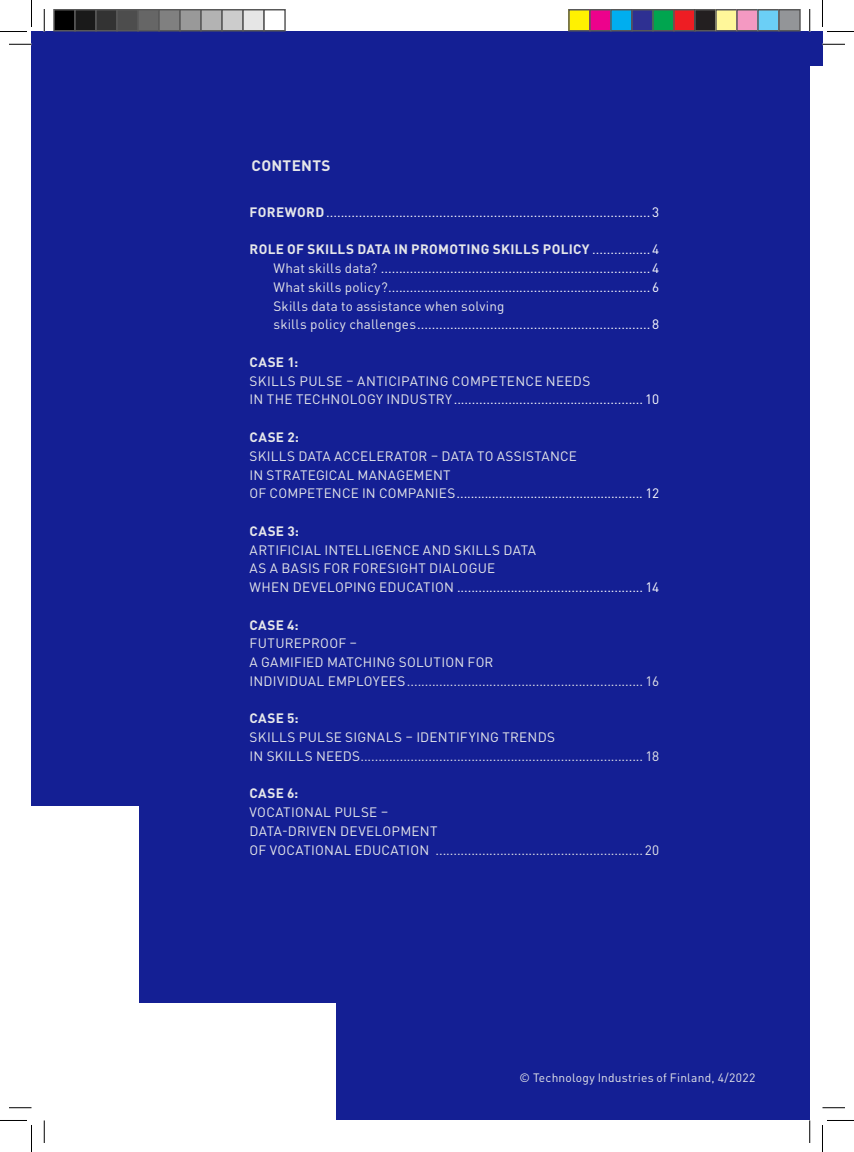
<style>
.page{position:relative;width:854px;height:1152px;background:#fff}
.page>*{position:absolute;margin:0;border:0;box-sizing:border-box;transform-origin:0 0}
.sisällysluettelo{font:700 15px "DIN Pro";letter-spacing:.02em;color:#e6e7e9}
.t1{font:13.5px/18.8px "DIN Pro";letter-spacing:.02em;color:#e6e7e9}
.t2{font:13.5px/18.8px "DIN Pro";letter-spacing:.015em;color:#fff}
.t3{font:700 13.5px "DIN Pro";letter-spacing:.02em;color:#e6e7e9}
.sisällysluettelo_2{font:12px "DIN Pro";letter-spacing:.015em;color:#e6e7e9}
.s1{font-weight:700;color:#e6e7e9}
.s2{font-weight:400;color:#fff}
.s3{color:#e6e7e9}
.s4{font-weight:700}
.s5{color:#fff}
</style>
<div class="page">
<div style="left:32px;top:31px;width:778px;height:1089px;background:#141f94"></div>
<div style="left:41px;top:1002px;width:295px;height:118px;background:#fff"></div>
<div style="left:32px;top:806px;width:107px;height:314px;background:#fff"></div>
<svg style="left:9px;top:44px;width:23px;height:1px"></svg>
<svg style="left:822px;top:44px;width:23px;height:1px"></svg>
<svg style="left:9px;top:1107px;width:23px;height:1px"></svg>
<svg style="left:822px;top:1107px;width:23px;height:1px"></svg>
<svg style="left:44px;top:9px;width:1px;height:22px"></svg>
<svg style="left:44px;top:1120px;width:1px;height:23px"></svg>
<svg style="left:809px;top:9px;width:1px;height:22px"></svg>
<svg style="left:809px;top:1120px;width:1px;height:23px"></svg>
<svg style="left:0;top:0;width:32px;height:32px"></svg>
<svg style="left:0;top:1120px;width:32px;height:32px"></svg>
<svg style="left:822px;top:0;width:32px;height:32px"></svg>
<svg style="left:822px;top:1120px;width:32px;height:32px"></svg>
<div style="left:54px;top:10px;width:21px;height:21px;background:#000"></div>
<div style="left:53px;top:9px;width:23px;height:22px;border:2px solid #595959"></div>
<div style="left:75px;top:10px;width:21px;height:21px;background:#1a1a1a"></div>
<div style="left:74px;top:9px;width:23px;height:22px;border:2px solid #595959"></div>
<div style="left:96px;top:10px;width:21px;height:21px;background:#333"></div>
<div style="left:95px;top:9px;width:23px;height:22px;border:2px solid #595959"></div>
<div style="left:117px;top:10px;width:21px;height:21px;background:#4d4d4d"></div>
<div style="left:116px;top:9px;width:23px;height:22px;border:2px solid #595959"></div>
<div style="left:138px;top:10px;width:21px;height:21px;background:#666"></div>
<div style="left:137px;top:9px;width:23px;height:22px;border:2px solid #595959"></div>
<div style="left:159px;top:10px;width:21px;height:21px;background:#808080"></div>
<div style="left:158px;top:9px;width:23px;height:22px;border:2px solid #595959"></div>
<div style="left:180px;top:10px;width:21px;height:21px;background:#999"></div>
<div style="left:179px;top:9px;width:23px;height:22px;border:2px solid #595959"></div>
<div style="left:201px;top:10px;width:21px;height:21px;background:#b3b3b3"></div>
<div style="left:200px;top:9px;width:23px;height:22px;border:2px solid #595959"></div>
<div style="left:222px;top:10px;width:21px;height:21px;background:#ccc"></div>
<div style="left:221px;top:9px;width:23px;height:22px;border:2px solid #595959"></div>
<div style="left:243px;top:10px;width:21px;height:21px;background:#e6e6e6"></div>
<div style="left:242px;top:9px;width:23px;height:22px;border:2px solid #595959"></div>
<div style="left:263px;top:9px;width:23px;height:22px;border:2px solid #595959"></div>
<div style="left:569px;top:10px;width:21px;height:21px;background:#fff101"></div>
<div style="left:568px;top:9px;width:23px;height:22px;border:2px solid #595959"></div>
<div style="left:590px;top:10px;width:21px;height:21px;background:#ed028c"></div>
<div style="left:589px;top:9px;width:23px;height:22px;border:2px solid #595959"></div>
<div style="left:611px;top:10px;width:21px;height:21px;background:#00aeef"></div>
<div style="left:610px;top:9px;width:23px;height:22px;border:2px solid #595959"></div>
<div style="left:632px;top:10px;width:21px;height:21px;background:#2e3092"></div>
<div style="left:631px;top:9px;width:23px;height:22px;border:2px solid #595959"></div>
<div style="left:653px;top:10px;width:21px;height:21px;background:#00a54f"></div>
<div style="left:652px;top:9px;width:23px;height:22px;border:2px solid #595959"></div>
<div style="left:674px;top:10px;width:21px;height:21px;background:#ee1d23"></div>
<div style="left:673px;top:9px;width:23px;height:22px;border:2px solid #595959"></div>
<div style="left:695px;top:10px;width:21px;height:21px;background:#231f20"></div>
<div style="left:694px;top:9px;width:23px;height:22px;border:2px solid #595959"></div>
<div style="left:716px;top:10px;width:21px;height:21px;background:#fff79a"></div>
<div style="left:715px;top:9px;width:23px;height:22px;border:2px solid #595959"></div>
<div style="left:737px;top:10px;width:21px;height:21px;background:#f499c2"></div>
<div style="left:736px;top:9px;width:23px;height:22px;border:2px solid #595959"></div>
<div style="left:758px;top:10px;width:21px;height:21px;background:#6bcff6"></div>
<div style="left:757px;top:9px;width:23px;height:22px;border:2px solid #595959"></div>
<div style="left:779px;top:10px;width:21px;height:21px;background:#939598"></div>
<div style="left:778px;top:9px;width:23px;height:22px;border:2px solid #595959"></div>
<p class="sisällysluettelo" style="left:251px;top:154px;width:81px">CONTENTS</p>
<p class="t2" style="left:250px;top:202px;width:411px"><span class="s1">FOREWORD</span>.........................................................................................3</p>
<p class="t3" style="left:250px;top:239px;width:411px">ROLE OF SKILLS DATA IN PROMOTING SKILLS POLICY <span class="s2">................4</span></p>
<p class="t2" style="left:274px;top:258px;width:387px"><span class="s3">What skills data?</span> ..........................................................................4</p>
<p class="t2" style="left:274px;top:277px;width:387px"><span class="s3">What skills policy?</span>........................................................................6</p>
<p class="t1" style="left:274px;top:295px;width:232px">Skills data to assistance when solving</p>
<p class="t2" style="left:274px;top:314px;width:387px"><span class="s3">skills policy challenges</span>................................................................8</p>
<p class="t1" style="left:250px;top:352px;width:411px"><span class="s4">CASE 1:<br></span>SKILLS PULSE – ANTICIPATING COMPETENCE NEEDS<br>IN THE TECHNOLOGY INDUSTRY<span class="s5">.................................................... 10</span></p>
<p class="t1" style="left:250px;top:427px;width:329px"><span class="s4">CASE 2:<br></span>SKILLS DATA ACCELERATOR – DATA TO ASSISTANCE</p>
<p class="t2" style="left:250px;top:464px;width:411px"><span class="s3">IN STRATEGICAL MANAGEMENT<br>OF COMPETENCE IN COMPANIES</span>..................................................... 12</p>
<p class="t1" style="left:250px;top:520px;width:288px"><span class="s4">CASE 3:<br></span>ARTIFICIAL INTELLIGENCE AND SKILLS DATA</p>
<p class="t1" style="left:250px;top:558px;width:247px">AS A BASIS FOR FORESIGHT DIALOGUE</p>
<p class="t2" style="left:250px;top:577px;width:411px"><span class="s3">WHEN DEVELOPING EDUCATION</span> .................................................... 14</p>
<p class="t1" style="left:250px;top:614px;width:411px"><span class="s4">CASE 4:<br></span>FUTUREPROOF –<br>A GAMIFIED MATCHING SOLUTION FOR<br>INDIVIDUAL EMPLOYEES.................................................................. 16</p>
<p class="t1" style="left:250px;top:708px;width:411px"><span class="s4">CASE 5:<br></span>SKILLS PULSE SIGNALS – IDENTIFYING TRENDS<br>IN SKILLS NEEDS............................................................................... 18</p>
<p class="t1" style="left:250px;top:783px;width:411px"><span class="s4">CASE 6:<br></span>VOCATIONAL PULSE –<br>DATA-DRIVEN DEVELOPMENT<br>OF VOCATIONAL EDUCATION ..........................................................20</p>
<p class="sisällysluettelo_2" style="left:519px;top:1068px;width:237px">© Technology Industries of Finland, 4/2022</p>
</div>
